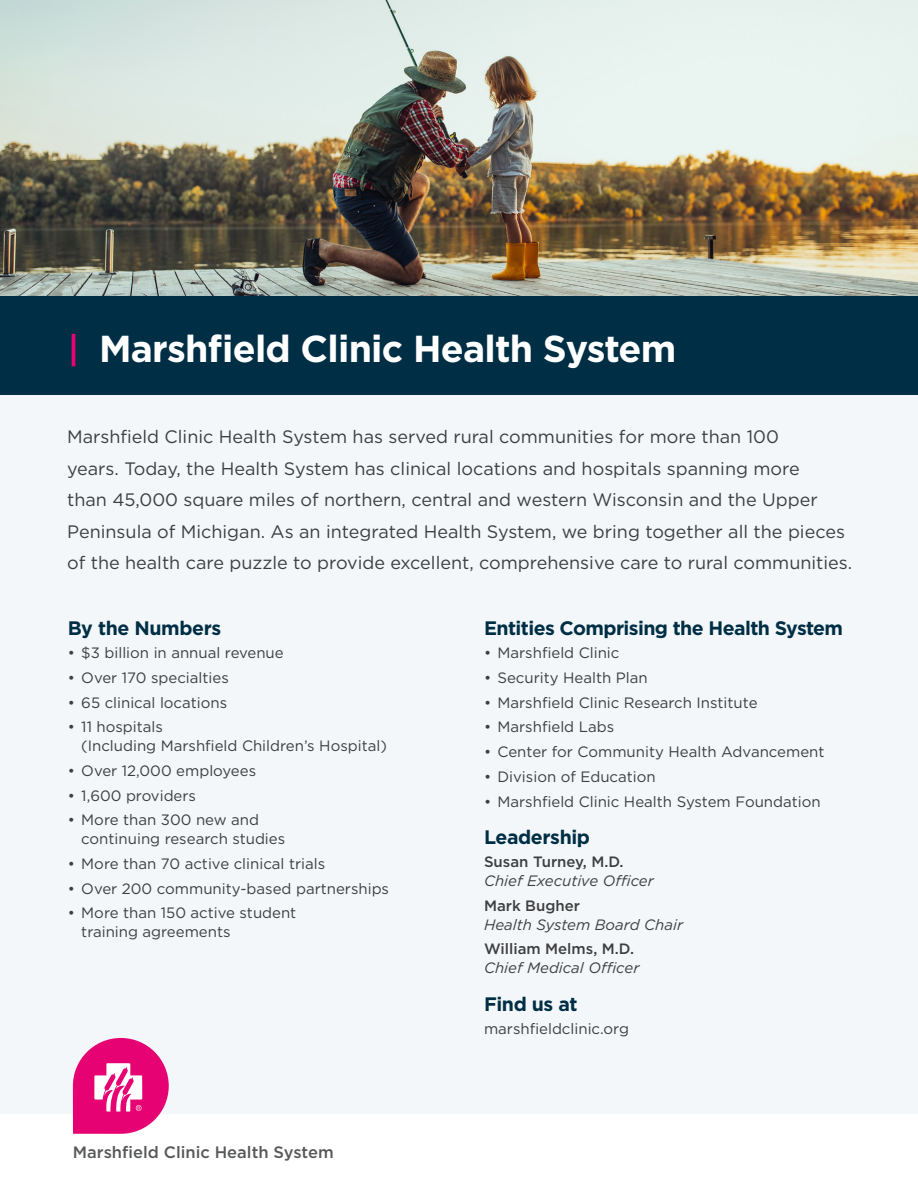
<style>
.page{position:relative;width:918px;height:1188px;background:#fff}
.page>*{position:absolute;margin:0;border:0;box-sizing:border-box;transform-origin:0 0}
.Booklet_title{font:700 37.5px "Gotham";letter-spacing:-.02em;color:#fff}
.Paragraph_heading{font:700 19.5px "Gotham";letter-spacing:-.03em;color:#002f45}
.Body{font:18px/31.5px "Gotham";color:#3e3e3f}
.Brochure_title{font:500 16.5px "Gotham";color:#57585a}
.Bullet_Dash_Bullet{font:15px/18.8px "Gotham";color:#3e3e3f}
.Bullet_Dash_Bullet-2{font:italic 15px/18.8px "Gotham";color:#3e3e3f}
.Body-2{font:15px "Gotham";color:#3e3e3f}
.s1{font-weight:500;font-style:normal}
</style>
<div class="page">
<div style="left:0;top:243px;width:918px;height:870px;background:#f3f7f9"></div>
<img style="left:0;top:0;width:918px;height:296px">
<div style="left:0;top:296px;width:918px;height:99px;background:#002f45"></div>
<hr style="left:72px;top:334px;width:3px;height:32px;background:#e60272">
<svg style="left:73px;top:1038px;width:96px;height:96px"></svg>
<p class="Booklet_title" style="left:99px;top:324px;width:579px">Marshfield Clinic Health System</p>
<p class="Body" style="left:67px;top:421px;width:787px">Marshfield Clinic Health System has served rural communities for more than 100<br>years. Today, the Health System has clinical locations and hospitals spanning more<br>than 45,000 square miles of northern, central and western Wisconsin and the Upper Peninsula of Michigan. As an integrated Health System, we bring together all the pieces of the health care puzzle to provide excellent, comprehensive care to rural communities.</p>
<p class="Paragraph_heading" style="left:68px;top:615px;width:155px">By the Numbers</p>
<p class="Bullet_Dash_Bullet" style="left:68px;top:643px;width:217px">• $3 billion in annual revenue</p>
<p class="Bullet_Dash_Bullet" style="left:68px;top:668px;width:163px">• Over 170 specialties</p>
<p class="Bullet_Dash_Bullet" style="left:68px;top:693px;width:161px">• 65 clinical locations</p>
<p class="Bullet_Dash_Bullet" style="left:81px;top:717px;width:307px;text-indent:-14px">• 11 hospitals<br>(Including Marshfield Children’s Hospital)</p>
<p class="Bullet_Dash_Bullet" style="left:68px;top:761px;width:190px">• Over 12,000 employees</p>
<p class="Bullet_Dash_Bullet" style="left:68px;top:786px;width:130px">• 1,600 providers</p>
<p class="Bullet_Dash_Bullet" style="left:81px;top:810px;width:205px;text-indent:-14px">• More than 300 new and continuing research studies</p>
<p class="Bullet_Dash_Bullet" style="left:68px;top:854px;width:259px">• More than 70 active clinical trials</p>
<p class="Bullet_Dash_Bullet" style="left:68px;top:879px;width:323px">• Over 200 community-based partnerships</p>
<p class="Bullet_Dash_Bullet" style="left:81px;top:903px;width:217px;text-indent:-14px">• More than 150 active student training agreements</p>
<p class="Brochure_title" style="left:73px;top:1141px;width:262px">Marshfield Clinic Health System</p>
<p class="Paragraph_heading" style="left:484px;top:615px;width:361px">Entities Comprising the Health System</p>
<p class="Bullet_Dash_Bullet" style="left:484px;top:643px;width:137px">• Marshfield Clinic</p>
<p class="Bullet_Dash_Bullet" style="left:484px;top:668px;width:165px">• Security Health Plan</p>
<p class="Bullet_Dash_Bullet" style="left:484px;top:693px;width:275px">• Marshfield Clinic Research Institute</p>
<p class="Bullet_Dash_Bullet" style="left:484px;top:717px;width:132px">• Marshfield Labs</p>
<p class="Bullet_Dash_Bullet" style="left:484px;top:742px;width:342px">• Center for Community Health Advancement</p>
<p class="Bullet_Dash_Bullet" style="left:484px;top:767px;width:173px">• Division of Education</p>
<p class="Bullet_Dash_Bullet" style="left:484px;top:792px;width:338px">• Marshfield Clinic Health System Foundation</p>
<p class="Paragraph_heading" style="left:484px;top:824px;width:108px">Leadership</p>
<p class="Bullet_Dash_Bullet-2" style="left:484px;top:852px;width:171px"><span class="s1">Susan Turney, M.D.<br></span>Chief Executive Officer</p>
<p class="Bullet_Dash_Bullet-2" style="left:484px;top:896px;width:201px"><span class="s1">Mark Bugher<br></span>Health System Board Chair</p>
<p class="Bullet_Dash_Bullet-2" style="left:484px;top:939px;width:157px"><span class="s1">William Melms, M.D.<br></span>Chief Medical Officer</p>
<p class="Paragraph_heading" style="left:484px;top:991px;width:95px">Find us at</p>
<p class="Body-2" style="left:484px;top:1019px;width:146px">marshfieldclinic.org</p>
</div>
